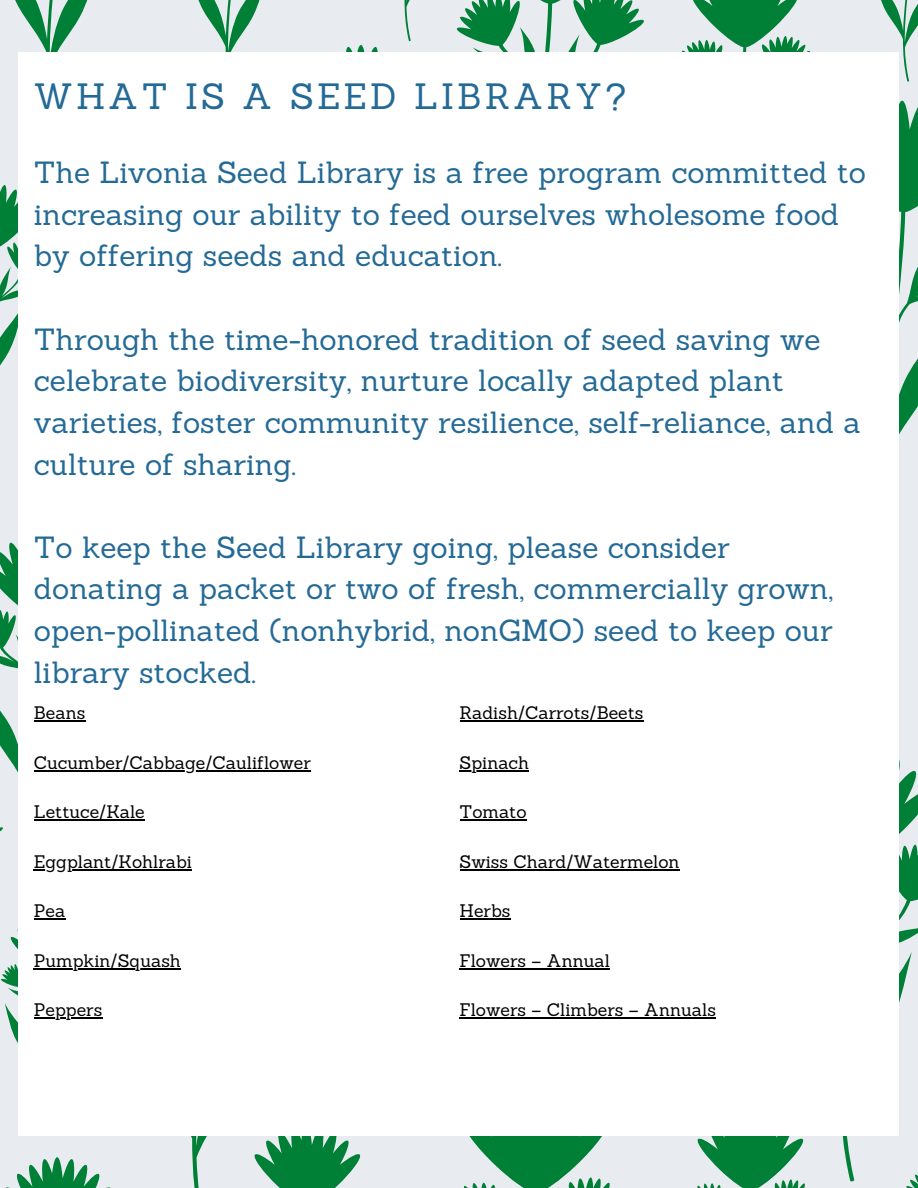
<style>
.page{position:relative;width:918px;height:1188px;background:#e8ecf1}
.page>*{position:absolute;margin:0;border:0;box-sizing:border-box;transform-origin:0 0}
.t1{font:35.7px "Sanchez";letter-spacing:.09em;color:#246a96}
.t2{font:29.85px/41.7px "Sanchez";color:#246a96}
.t3{font:17.7px "Sanchez";color:#000}
</style>
<div class="page">
<svg style="left:842px;top:760px;width:76px;height:422px"></svg>
<svg style="left:899px;top:101px;width:19px;height:334px"></svg>
<svg style="left:191px;top:1136px;width:16px;height:52px"></svg>
<svg style="left:456px;top:0;width:117px;height:52px"></svg>
<svg style="left:697px;top:1136px;width:108px;height:52px"></svg>
<svg style="left:904px;top:1094px;width:14px;height:94px"></svg>
<svg style="left:5px;top:1157px;width:106px;height:31px"></svg>
<svg style="left:15px;top:0;width:73px;height:52px"></svg>
<svg style="left:573px;top:0;width:238px;height:52px"></svg>
<svg style="left:198px;top:0;width:62px;height:52px"></svg>
<svg style="left:0;top:185px;width:18px;height:181px"></svg>
<svg style="left:0;top:542px;width:18px;height:501px"></svg>
<svg style="left:254px;top:1136px;width:356px;height:52px"></svg>
<svg style="left:404px;top:0;width:7px;height:42px"></svg>
<svg style="left:881px;top:0;width:37px;height:82px"></svg>
<div style="left:18px;top:52px;width:881px;height:1084px;background:#fff"></div>
<hr style="left:34px;top:720px;width:51px;height:2px;background:#000">
<hr style="left:34px;top:770px;width:277px;height:1px;background:#000">
<hr style="left:34px;top:819px;width:111px;height:2px;background:#000">
<hr style="left:34px;top:869px;width:158px;height:1px;background:#000">
<hr style="left:34px;top:918px;width:31px;height:2px;background:#000">
<hr style="left:34px;top:968px;width:147px;height:1px;background:#000">
<hr style="left:34px;top:1017px;width:68px;height:2px;background:#000">
<hr style="left:460px;top:720px;width:183px;height:2px;background:#000">
<hr style="left:460px;top:770px;width:69px;height:1px;background:#000">
<hr style="left:460px;top:819px;width:67px;height:2px;background:#000">
<hr style="left:460px;top:869px;width:220px;height:1px;background:#000">
<hr style="left:460px;top:918px;width:50px;height:2px;background:#000">
<hr style="left:460px;top:968px;width:150px;height:1px;background:#000">
<hr style="left:460px;top:1017px;width:256px;height:2px;background:#000">
<p class="t1" style="left:34px;top:73px;width:594px">WHAT IS A SEED LIBRARY?</p>
<p class="t2" style="left:34px;top:151px;width:833px">The Livonia Seed Library is a free program committed to</p>
<p class="t2" style="left:34px;top:193px;width:807px">increasing our ability to feed ourselves wholesome food by offering seeds and education.</p>
<p class="t2" style="left:34px;top:318px;width:788px">Through the time-honored tradition of seed saving we</p>
<p class="t2" style="left:34px;top:360px;width:828px">celebrate biodiversity, nurture locally adapted plant varieties, foster community resilience, self-reliance, and a culture of sharing.</p>
<p class="t2" style="left:34px;top:526px;width:697px">To keep the Seed Library going, please consider</p>
<p class="t2" style="left:34px;top:568px;width:801px;text-align:justify">donating a packet or two of fresh, commercially grown, open-pollinated (nonhybrid, nonGMO) seed to keep our library stocked.</p>
<p class="t3" style="left:34px;top:702px;width:53px">Beans</p>
<p class="t3" style="left:34px;top:751px;width:278px">Cucumber/Cabbage/Cauliflower</p>
<p class="t3" style="left:34px;top:801px;width:112px">Lettuce/Kale</p>
<p class="t3" style="left:34px;top:850px;width:160px">Eggplant/Kohlrabi</p>
<p class="t3" style="left:34px;top:900px;width:33px">Pea</p>
<p class="t3" style="left:34px;top:949px;width:149px">Pumpkin/Squash</p>
<p class="t3" style="left:34px;top:999px;width:70px">Peppers</p>
<p class="t3" style="left:460px;top:702px;width:185px">Radish/Carrots/Beets</p>
<p class="t3" style="left:460px;top:751px;width:71px">Spinach</p>
<p class="t3" style="left:460px;top:801px;width:69px">Tomato</p>
<p class="t3" style="left:460px;top:850px;width:221px">Swiss Chard/Watermelon</p>
<p class="t3" style="left:460px;top:900px;width:52px">Herbs</p>
<p class="t3" style="left:460px;top:949px;width:152px">Flowers – Annual</p>
<p class="t3" style="left:460px;top:999px;width:258px">Flowers – Climbers – Annuals</p>
</div>
